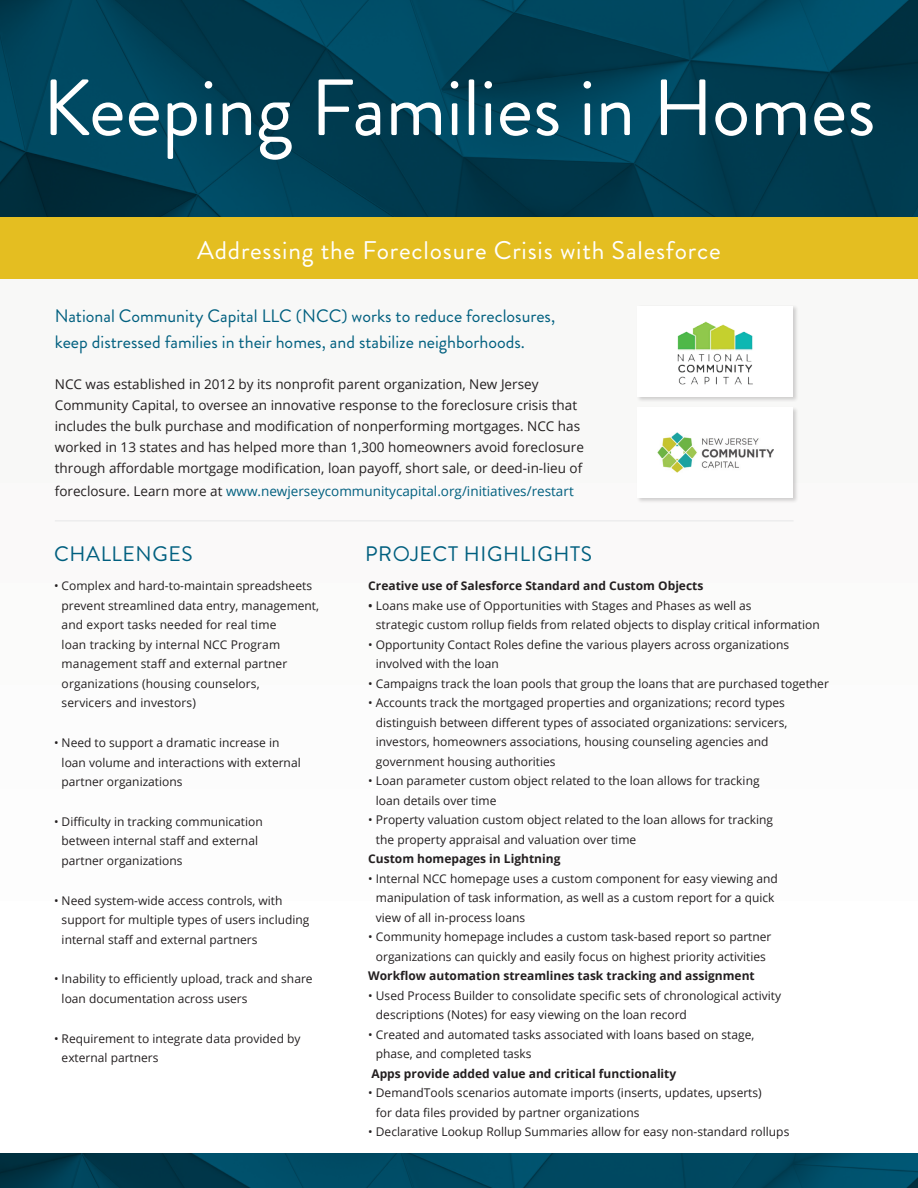
<style>
.page{position:relative;width:918px;height:1188px;background:#fff}
.page>*{position:absolute;margin:0;border:0;box-sizing:border-box;transform-origin:0 0}
.t1{font:79.5px "Brandon Grotesque";color:#fff}
.t2{font:25.5px "Brandon Grotesque";letter-spacing:.03em;color:#fff}
.t3{font:21px "Brandon Grotesque";letter-spacing:.03em;color:#005f7f}
.t4{font:18px/25.5px "Brandon Grotesque";color:#005f7f}
.t5{font:13.5px/21px "Open Sans";color:#231f20}
.t6{font:13.5px "Open Sans";color:#005f7f}
.t7{font:12px/19.5px "Open Sans";color:#231f20}
.t8{font:700 12px "Open Sans";color:#231f20}
.s1{color:#231f20}
.s2{font-weight:600}
</style>
<div class="page">
<svg style="left:0;top:0;width:918px;height:218px;background:#014055"></svg>
<div style="left:0;top:218px;width:918px;height:61px;background:#e4be21"></div>
<svg style="left:0;top:1154px;width:918px;height:34px;background:#00465e"></svg>
<div style="left:636px;top:305px;width:162px;height:97px;background:#231f20;opacity:.2"></div>
<div style="left:637px;top:306px;width:156px;height:90px;background:#fff"></div>
<div style="left:636px;top:406px;width:162px;height:97px;background:#231f20;opacity:.2"></div>
<div style="left:637px;top:407px;width:156px;height:90px;background:#fff"></div>
<img style="left:677px;top:321px;width:76px;height:64px">
<hr style="left:55px;top:520px;width:739px;height:1px;background:#e6e7e9">
<img style="left:657px;top:433px;width:117px;height:40px">
<h1 class="t1" style="left:42px;top:53px;width:835px">Keeping Families in Homes</h1>
<h2 class="t2" style="left:197px;top:232px;width:525px">Addressing the Foreclosure Crisis with Salesforce</h2>
<h3 class="t4" style="left:55px;top:304px;width:502px">National Community Capital LLC (NCC) works to reduce foreclosures, keep distressed families in their homes, and stabilize neighborhoods.</h3>
<p class="t5" style="left:55px;top:374px;width:531px">NCC was established in 2012 by its nonprofit parent organization, New Jersey Community Capital, to oversee an innovative response to the foreclosure crisis that includes the bulk purchase and modification of nonperforming mortgages. NCC has worked in 13 states and has helped more than 1,300 homeowners avoid foreclosure through affordable mortgage modification, loan payoff, short sale, or deed-in-lieu of</p>
<p class="t6" style="left:55px;top:482px;width:520px"><span class="s1">foreclosure. Learn more at</span> www.newjerseycommunitycapital.org/initiatives/restart</p>
<h3 class="t3" style="left:54px;top:539px;width:140px">CHALLENGES</h3>
<h3 class="t3" style="left:365px;top:539px;width:228px">PROJECT HIGHLIGHTS</h3>
<p class="t7" style="left:62px;top:576px;width:259px;text-indent:-8px">• Complex and hard-to-maintain spreadsheets prevent streamlined data entry, management, and export tasks needed for real time<br>loan tracking by internal NCC Program management staff and external partner organizations (housing counselors,<br>servicers and investors)</p>
<p class="t7" style="left:62px;top:733px;width:241px;text-indent:-8px">• Need to support a dramatic increase in loan volume and interactions with external partner organizations</p>
<p class="t7" style="left:62px;top:811px;width:203px;text-indent:-8px">• Difficulty in tracking communication between internal staff and external partner organizations</p>
<p class="t7" style="left:62px;top:890px;width:249px;text-indent:-8px">• Need system-wide access controls, with support for multiple types of users including internal staff and external partners</p>
<p class="t7" style="left:62px;top:969px;width:253px;text-indent:-8px">• Inability to efficiently upload, track and share loan documentation across users</p>
<p class="t7" style="left:62px;top:1028px;width:240px;text-indent:-8px">• Requirement to integrate data provided by external partners</p>
<p class="t8" style="left:368px;top:577px;width:337px">Creative use of Salesforce Standard and Custom Objects</p>
<p class="t7" style="left:376px;top:595px;width:445px;text-indent:-8px"><span class="s2">•</span> Loans make use of Opportunities with Stages and Phases as well as<br>strategic custom rollup fields from related objects to display critical information</p>
<p class="t7" style="left:376px;top:634px;width:415px;text-indent:-8px">• Opportunity Contact Roles define the various players across organizations involved with the loan</p>
<p class="t7" style="left:368px;top:673px;width:462px">• Campaigns track the loan pools that group the loans that are purchased together</p>
<p class="t7" style="left:376px;top:693px;width:413px;text-indent:-8px">• Accounts track the mortgaged properties and organizations; record types distinguish between different types of associated organizations: servicers, investors, homeowners associations, housing counseling agencies and government housing authorities</p>
<p class="t7" style="left:376px;top:771px;width:385px;text-indent:-8px">• Loan parameter custom object related to the loan allows for tracking loan details over time</p>
<p class="t7" style="left:376px;top:810px;width:399px;text-indent:-8px">• Property valuation custom object related to the loan allows for tracking the property appraisal and valuation over time</p>
<p class="t8" style="left:368px;top:850px;width:194px">Custom homepages in Lightning</p>
<p class="t7" style="left:376px;top:868px;width:403px;text-indent:-8px">• Internal NCC homepage uses a custom component for easy viewing and manipulation of task information, as well as a custom report for a quick view of all in-process loans</p>
<p class="t7" style="left:368px;top:927px;width:405px;text-align:center">• Community homepage includes a custom task-based report so partner organizations can quickly and easily focus on highest priority activities</p>
<p class="t8" style="left:368px;top:967px;width:388px">Workflow automation streamlines task tracking and assignment</p>
<p class="t7" style="left:376px;top:985px;width:407px;text-indent:-8px">• Used Process Builder to consolidate specific sets of chronological activity descriptions (Notes) for easy viewing on the loan record</p>
<p class="t7" style="left:376px;top:1024px;width:380px;text-indent:-8px">• Created and automated tasks associated with loans based on stage, phase, and completed tasks</p>
<p class="t8" style="left:371px;top:1065px;width:306px">Apps provide added value and critical functionality</p>
<p class="t7" style="left:376px;top:1083px;width:387px;text-indent:-8px">• DemandTools scenarios automate imports (inserts, updates, upserts) for data files provided by partner organizations</p>
<p class="t7" style="left:368px;top:1122px;width:423px">• Declarative Lookup Rollup Summaries allow for easy non-standard rollups</p>
</div>
